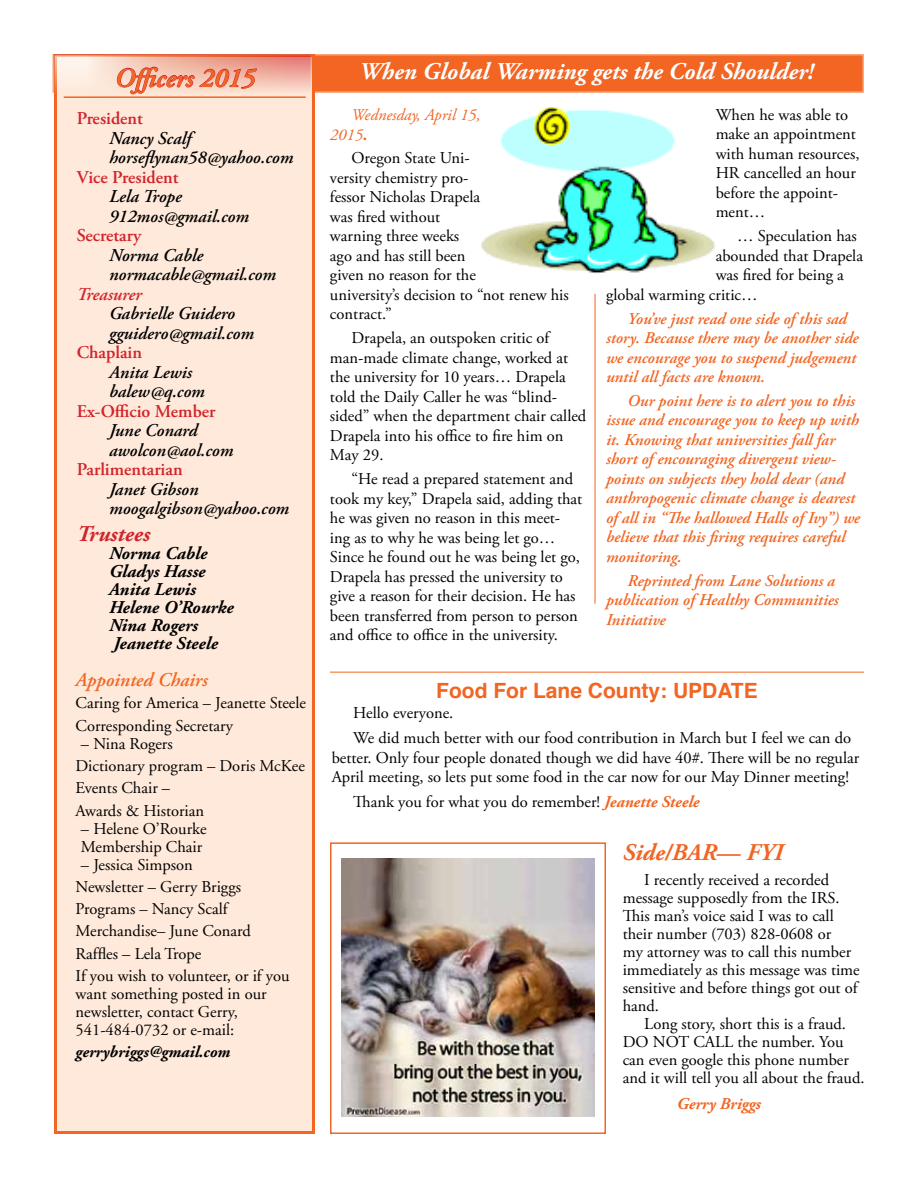
<style>
.page{position:relative;width:918px;height:1188px;background:#fff}
.page>*{position:absolute;margin:0;border:0;box-sizing:border-box;transform-origin:0 0}
.t1{font:italic 600 27px "Adobe Garamond Pro";color:#f26522}
.t2{font:italic 700 24px "Adobe Garamond Pro";color:#fff}
.t3{font:italic 700 24px "Adobe Garamond Pro";color:#f26522}
.t4{font:italic 700 22.5px "Adobe Garamond Pro";color:#d2232a}
.t5{font:700 21px "Helvetica";color:#f26522}
.t6{font:italic 600 19.5px "Adobe Garamond Pro";color:#f26522}
.t7{font:italic 600 18px/19.5px "Adobe Garamond Pro";color:#000}
.t8{font:600 18px "Adobe Garamond Pro";color:#d2232a}
.t9{font:italic 700 18px/18px "Adobe Garamond";color:#000}
.t10{font:italic 600 18px "Adobe Garamond Pro";color:#d2232a}
.t11{font:16.5px/19.5px "Adobe Garamond Pro";color:#000}
.t12{font:italic 600 16.5px/19.5px "Adobe Garamond Pro";color:#f26522}
.t13{font:16.5px/22.4px "Adobe Garamond";color:#000}
.t14{font:italic 16.5px/19.5px "Adobe Garamond Pro";color:#f26522}
.t15{font:italic 700 16.5px "Adobe Garamond";color:#000}
.t16{font:italic 700 16.5px "Adobe Garamond Pro";color:#f26522}
.s1{font-weight:700;font-style:normal}
.s2{font-weight:700;font-style:italic;color:#f26522}
</style>
<div class="page">
<div style="left:52px;top:54px;width:812px;height:39px;background:#f26522;border:2px solid #f9a879"></div>
<div style="left:54px;top:54px;width:261px;height:1080px;background:#fee9da;border:3px solid #f26522"></div>
<img style="left:482px;top:108px;width:234px;height:165px">
<svg style="left:56px;top:57px;width:253px;height:46px"></svg>
<div style="left:53px;top:54px;width:259px;height:52px;border:2px solid #fff"></div>
<svg style="left:117px;top:67px;width:140px;height:27px"></svg>
<hr style="left:64px;top:96px;width:242px;height:2px;background:#f26522">
<hr style="left:595px;top:294px;width:1px;height:310px;background:#f26522">
<hr style="left:330px;top:672px;width:534px;height:1px;background:#f26522">
<img style="left:342px;top:859px;width:253px;height:257px">
<div style="left:330px;top:842px;width:276px;height:292px;border:2px solid #f26522"></div>
<h1 class="t1" style="left:115px;top:62px;width:142px">Officers 2015</h1>
<h2 class="t2" style="left:359px;top:58px;width:456px">When Global Warming gets the Cold Shoulder!</h2>
<p class="t11" style="left:716px;top:106px;width:145px">When he was able to make an appointment with human resources,<br>HR cancelled an hour before the appoint&shy;ment…</p>
<p class="t11" style="left:737px;top:227px;width:121px">… Speculation has</p>
<p class="t11" style="left:716px;top:246px;width:149px">abounded that Drapela</p>
<p class="t11" style="left:716px;top:266px;width:130px">was fired for being a</p>
<p class="t11" style="left:606px;top:285px;width:153px">global warming critic…</p>
<p class="t12" style="left:606px;top:309px;width:254px;text-indent:22px">You’ve just read one side of this sad story. Because there may be another side we encourage you to suspend judgement until all facts are known.</p>
<p class="t12" style="left:606px;top:392px;width:255px;text-indent:22px">Our point here is to alert you to this issue and encourage you to keep up with it. Knowing that universities fall far short of encouraging divergent view&shy;points on subjects they hold dear (and anthropogenic climate change is dearest of all in “The hallowed Halls of Ivy”) we believe that this firing requires careful monitoring.</p>
<p class="t12" style="left:606px;top:572px;width:234px;text-indent:22px">Reprinted from Lane Solutions a publication of Healthy Communities<br>Initiative</p>
<p class="t14" style="left:330px;top:105px;width:152px;text-indent:22px">Wednesday, April 15,<br>2015<span class="s1">.</span></p>
<p class="t11" style="left:330px;top:149px;width:240px;text-indent:22px">Oregon State Uni-<br>versity chemistry pro-<br>fessor Nicholas Drapela<br>was fired without<br>warning three weeks<br>ago and has still been<br>given no reason for the<br>university’s decision to “not renew his contract.”</p>
<p class="t11" style="left:330px;top:329px;width:258px;text-indent:22px">Drapela, an outspoken critic of man-made climate change, worked at the university for 10 years… Drapela told the Daily Caller he was “blind&shy;sided” when the department chair called<br>Drapela into his office to fire him on<br>May 29.</p>
<p class="t11" style="left:330px;top:470px;width:254px;text-indent:22px">“He read a prepared statement and took my key,” Drapela said, adding that he was given no reason in this meet&shy;ing as to why he was being let go… Since he found out he was being let go, Drapela has pressed the university to give a reason for their decision. He has been transferred from person to person and office to office in the university.</p>
<p class="t8" style="left:77px;top:108px;width:68px">President</p>
<p class="t7" style="left:109px;top:129px;width:186px">Nancy Scalf horseflynan58@yahoo.com</p>
<p class="t8" style="left:77px;top:167px;width:103px">Vice President</p>
<p class="t7" style="left:109px;top:188px;width:141px">Lela Trope<br>912mos@gmail.com</p>
<p class="t8" style="left:77px;top:225px;width:66px">Secretary</p>
<p class="t7" style="left:109px;top:246px;width:168px">Norma Cable normacable@gmail.com</p>
<p class="t10" style="left:77px;top:284px;width:67px">Treasurer</p>
<p class="t7" style="left:109px;top:305px;width:146px">Gabrielle Guidero gguidero@gmail.com</p>
<p class="t8" style="left:77px;top:342px;width:67px">Chaplain</p>
<p class="t7" style="left:109px;top:363px;width:97px">Anita Lewis balew@q.com</p>
<p class="t8" style="left:77px;top:401px;width:140px">Ex-Officio Member</p>
<p class="t7" style="left:109px;top:421px;width:126px">June Conard awolcon@aol.com</p>
<p class="t8" style="left:77px;top:459px;width:107px">Parlimentarian</p>
<p class="t7" style="left:109px;top:480px;width:182px">Janet Gibson moogalgibson@yahoo.com</p>
<h3 class="t4" style="left:77px;top:520px;width:75px">Trustees</h3>
<p class="t9" style="left:109px;top:544px;width:126px">Norma Cable<br>Gladys Hasse<br>Anita Lewis<br>Helene O’Rourke<br>Nina Rogers<br>Jeanette Steele</p>
<p class="t6" style="left:76px;top:668px;width:134px">Appointed Chairs</p>
<p class="t13" style="left:76px;top:692px;width:232px">Caring for America – Jeanette Steele<br>Corresponding Secretary</p>
<p class="t13" style="left:76px;top:733px;width:231px;text-indent:5px">– Nina Rogers<br>Dictionary program – Doris McKee<br>Events Chair –<br>Awards &amp; Historian</p>
<p class="t13" style="left:81px;top:820px;width:127px;line-height:18px">– Helene O’Rourke<br>Membership Chair</p>
<p class="t13" style="left:76px;top:854px;width:215px;text-indent:5px">– Jessica Simpson<br>Newsletter – Gerry Briggs<br>Programs – Nancy Scalf<br>Merchandise– June Conard<br>Raffles – Lela Trope<br>If you wish to volunteer, or if you</p>
<p class="t13" style="left:76px;top:985px;width:193px;line-height:18px">want something posted in our newsletter, contact Gerry,<br>541-484-0732 or e-mail:</p>
<p class="t15" style="left:76px;top:1043px;width:156px">gerrybriggs@gmail.com</p>
<p class="t5" style="left:436px;top:674px;width:323px">Food For Lane County: UPDATE</p>
<p class="t11" style="left:353px;top:701px;width:499px;line-height:24.9px">Hello everyone.<br>We did much better with our food contribution in March but I feel we can do</p>
<p class="t11" style="left:332px;top:748px;width:529px">better. Only four people donated though we did have 40#. There will be no regular<br>April meeting, so lets put some food in the car now for our May Dinner meeting!</p>
<p class="t11" style="left:353px;top:793px;width:348px">Thank you for what you do remember! <span class="s2">Jeanette Steele</span></p>
<h2 class="t3" style="left:623px;top:838px;width:162px">Side/BAR— FYI</h2>
<p class="t11" style="left:623px;top:871px;width:239px;line-height:18px;text-indent:22px">I recently received a recorded message supposedly from the IRS.<br>This man’s voice said I was to call their number (703) 828-0608 or<br>my attorney was to call this number immediately as this message was time sensitive and before things got out of hand.</p>
<p class="t11" style="left:623px;top:1015px;width:243px;line-height:18px;text-indent:22px">Long story, short this is a fraud.<br>DO NOT CALL the number. You can even google this phone number and it will tell you all about the fraud.</p>
<p class="t16" style="left:677px;top:1094px;width:86px">Gerry Briggs</p>
</div>
